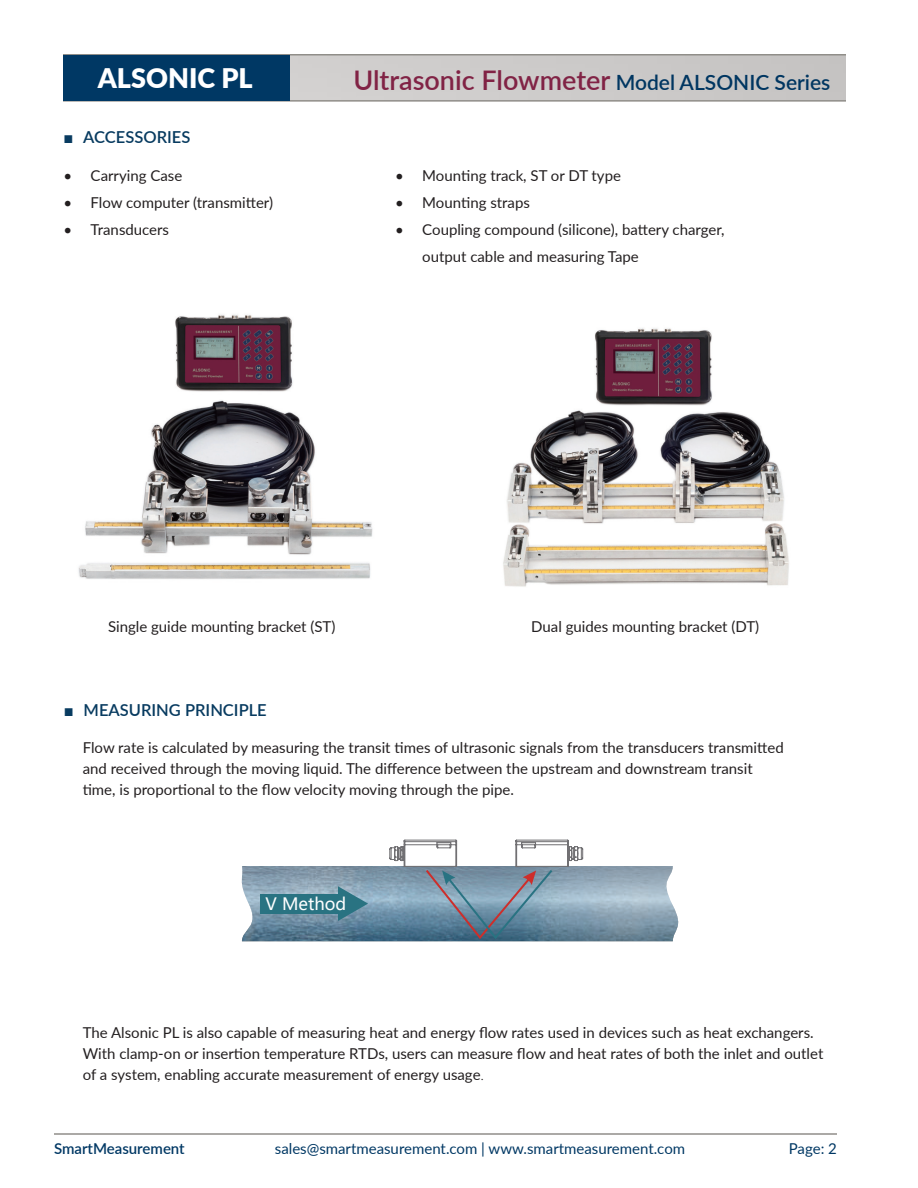
<style>
.page{position:relative;width:918px;height:1188px;background:#fff}
.page>*{position:absolute;margin:0;border:0;box-sizing:border-box;transform-origin:0 0}
.t1{font:600 27px "Lato";color:#812345}
.t2{font:900 27px "Lato";color:#fff}
.t3{font:16.8px "Microsoft Ya Hei";color:#fff}
.t4{font:600 16.5px "Lato";color:#083b60}
.t5{font:15px "Lato";color:#231f20}
.t6{font:15px "Lato";color:#003864}
.t7{font:600 15px "Lato";color:#003864}
.s1{font-family:"Microsoft Ya Hei";font-weight:400}
.s2{font-size:21px;color:#003661}
.s3{font-family:"Adobe Song Std";font-weight:300}
</style>
<div class="page">
<hr style="left:54px;top:1133px;width:783px;height:2px;background:#908e89">
<div style="left:197px;top:55px;width:649px;height:46px;background:#cccac9"></div>
<hr style="left:63px;top:100px;width:783px;height:2px;background:#908e89">
<hr style="left:63px;top:54px;width:783px;height:2px;background:#908e89">
<div style="left:63px;top:55px;width:227px;height:46px;background:#003864"></div>
<svg style="left:241px;top:839px;width:438px;height:102px"></svg>
<img style="left:503px;top:328px;width:286px;height:259px">
<img style="left:78px;top:314px;width:295px;height:265px">
<p class="t2" style="left:98px;top:58px;width:156px">ALSONIC PL</p>
<p class="t4" style="left:64px;top:125px;width:128px"><span class="s1">■</span> ACCESSORIES</p>
<p class="t5" style="left:64px;top:164px;width:120px">• Carrying Case</p>
<p class="t5" style="left:64px;top:191px;width:211px">• Flow computer (transmitter)</p>
<p class="t5" style="left:64px;top:218px;width:107px">• Transducers</p>
<p class="t1" style="left:353px;top:60px;width:479px">Ultrasonic Flowmeter <span class="s2">Model ALSONIC Series</span></p>
<p class="t5" style="left:395px;top:164px;width:227px">• Mounting track, ST or DT type</p>
<p class="t5" style="left:395px;top:191px;width:136px">• Mounting straps</p>
<p class="t5" style="left:395px;top:218px;width:331px">• Coupling compound (silicone), battery charger,</p>
<p class="t5" style="left:422px;top:245px;width:218px">output cable and measuring Tape</p>
<p class="t5" style="left:108px;top:616px;width:229px">Single guide mounting bracket (ST)</p>
<p class="t5" style="left:531px;top:616px;width:230px">Dual guides mounting bracket (DT)</p>
<p class="t4" style="left:64px;top:698px;width:204px"><span class="s1">■</span> MEASURING PRINCIPLE</p>
<p class="t5" style="left:83px;top:736px;width:703px">Flow rate is calculated by measuring the transit times of ultrasonic signals from the transducers transmitted</p>
<p class="t5" style="left:83px;top:757px;width:672px">and received through the moving liquid. The difference between the upstream and downstream transit</p>
<p class="t5" style="left:83px;top:778px;width:433px">time, is proportional to the flow velocity moving through the pipe.</p>
<p class="t3" style="left:266px;top:892px;width:82px">V Method</p>
<p class="t5" style="left:83px;top:1021px;width:732px">The Alsonic PL is also capable of measuring heat and energy flow rates used in devices such as heat exchangers.</p>
<p class="t5" style="left:83px;top:1042px;width:742px">With clamp-on or insertion temperature RTDs, users can measure flow and heat rates of both the inlet and outlet</p>
<p class="t5" style="left:83px;top:1063px;width:403px">of a system, enabling accurate measurement of energy usage<span class="s3">.</span></p>
<p class="t7" style="left:54px;top:1137px;width:132px">SmartMeasurement</p>
<p class="t6" style="left:275px;top:1137px;width:412px">sales@smartmeasurement.com | www.smartmeasurement.com</p>
<p class="t6" style="left:789px;top:1137px;width:50px">Page: 2</p>
</div>
